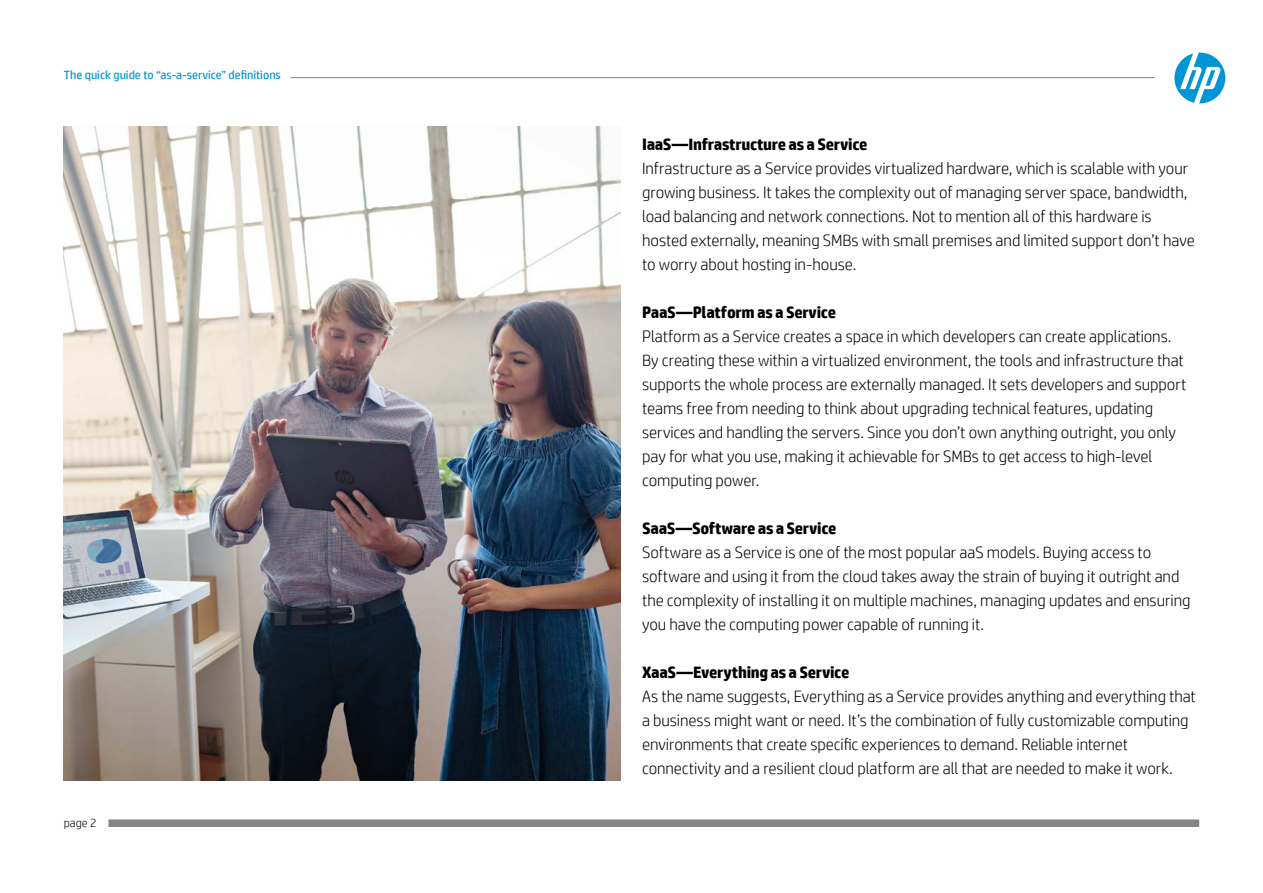
<style>
.page{position:relative;width:1263px;height:893px;background:#fff}
.page>*{position:absolute;margin:0;border:0;box-sizing:border-box;transform-origin:0 0}
._02_text{font:300 16.5px/24px "HP Simplified";letter-spacing:-.005em;color:#000}
._02_text-2{font:700 16.5px "HP Simplified";letter-spacing:-.02em;color:#000}
.t1{font:12px "HP Simplified";color:#0096d6}
.t2{font:300 12px "HP Simplified";color:#000}
</style>
<div class="page">
<div style="left:108px;top:819px;width:1091px;height:8px;background:#848484"></div>
<img style="left:64px;top:126px;width:557px;height:654px">
<hr style="left:290px;top:77px;width:864px;height:1px;background:#848484">
<svg style="left:1174px;top:53px;width:51px;height:50px"></svg>
<p class="t1" style="left:64px;top:67px;width:219px">The quick guide to “as-a-service” definitions</p>
<p class="t2" style="left:64px;top:815px;width:34px">page 2</p>
<p class="_02_text-2" style="left:642px;top:133px;width:227px">IaaS—Infrastructure as a Service</p>
<p class="_02_text" style="left:642px;top:156px;width:554px">Infrastructure as a Service provides virtualized hardware, which is scalable with your growing business. It takes the complexity out of managing server space, bandwidth, load balancing and network connections. Not to mention all of this hardware is hosted externally, meaning SMBs with small premises and limited support don’t have to worry about hosting in-house.</p>
<p class="_02_text-2" style="left:642px;top:301px;width:195px">PaaS—Platform as a Service</p>
<p class="_02_text" style="left:642px;top:324px;width:546px">Platform as a Service creates a space in which developers can create applications.<br>By creating these within a virtualized environment, the tools and infrastructure that supports the whole process are externally managed. It sets developers and support teams free from needing to think about upgrading technical features, updating services and handling the servers. Since you don’t own anything outright, you only pay for what you use, making it achievable for SMBs to get access to high-level computing power.</p>
<p class="_02_text-2" style="left:642px;top:517px;width:196px">SaaS—Software as a Service</p>
<p class="_02_text" style="left:642px;top:540px;width:550px">Software as a Service is one of the most popular aaS models. Buying access to software and using it from the cloud takes away the strain of buying it outright and the complexity of installing it on multiple machines, managing updates and ensuring you have the computing power capable of running it.</p>
<p class="_02_text-2" style="left:642px;top:661px;width:209px">XaaS—Everything as a Service</p>
<p class="_02_text" style="left:642px;top:684px;width:555px">As the name suggests, Everything as a Service provides anything and everything that a business might want or need. It’s the combination of fully customizable computing environments that create specific experiences to demand. Reliable internet connectivity and a resilient cloud platform are all that are needed to make it work.</p>
</div>
